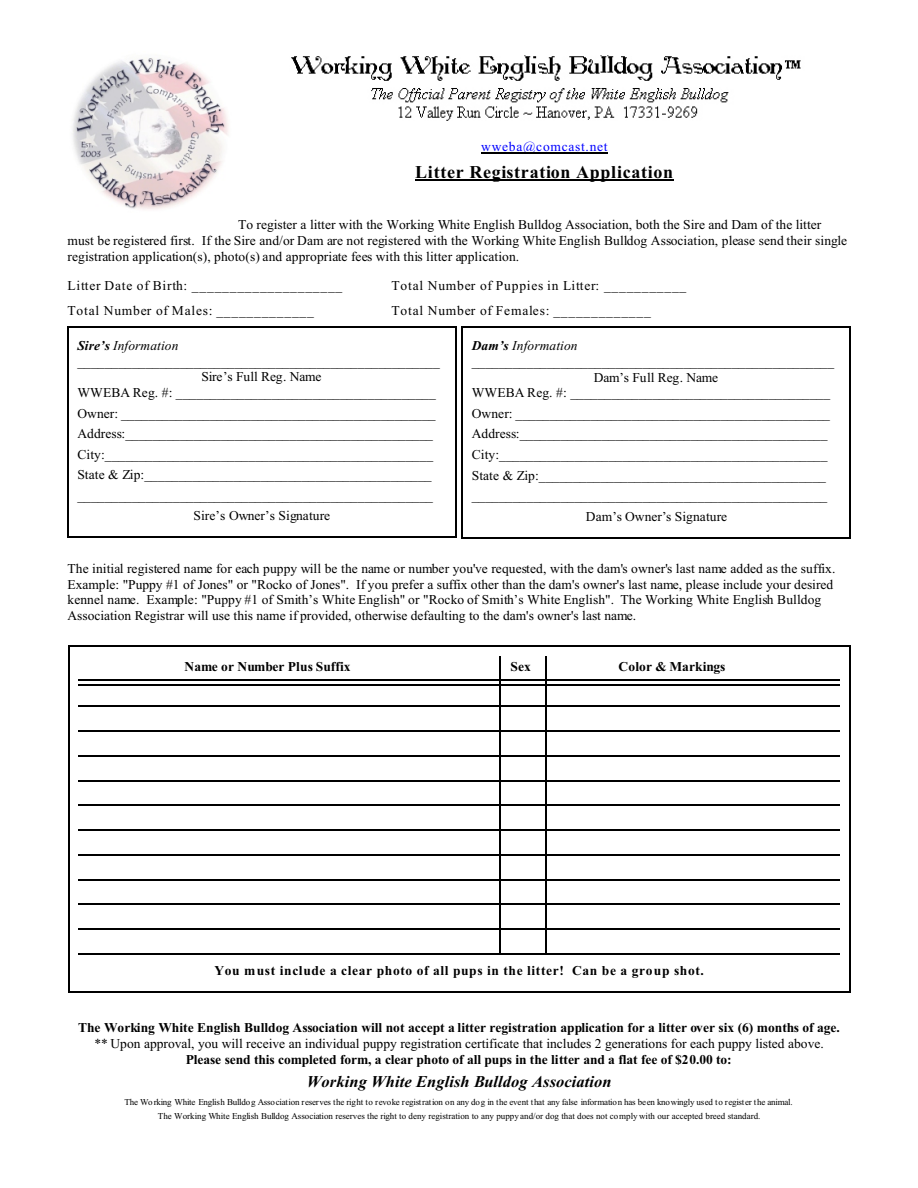
<style>
.page{position:relative;width:918px;height:1188px;background:#fff}
.page>*{position:absolute;margin:0;border:0;box-sizing:border-box;transform-origin:0 0}
.t1{font:700 18px "Times New Roman";letter-spacing:.04em;color:#000}
.t2{font:italic 700 16.5px "Times New Roman";letter-spacing:.005em;color:#000}
.t3{font:13.5px/15.9px "Times New Roman";letter-spacing:.005em;color:#000}
.t4{font:700 13.5px "Times New Roman";color:#000}
.t5{font:13.5px "Times New Roman";letter-spacing:.06em;color:#000}
.t6{font:700 13.5px "Times New Roman";letter-spacing:.045em;color:#000}
.t7{font:13.5px "Times New Roman";letter-spacing:-.015em;color:#000}
.t8{font:italic 13.5px "Times New Roman";letter-spacing:.005em;color:#000}
.t9{font:13.5px "Times New Roman";letter-spacing:.055em;color:#00f}
.t10{font:9px/13.6px "Times New Roman";color:#000;text-align:center}
.s1{font-weight:700}
</style>
<div class="page">
<img style="left:72px;top:58px;width:156px;height:151px">
<img style="left:291px;top:55px;width:510px;height:66px">
<hr style="left:67px;top:327px;width:1px;height:211px;background:#000">
<hr style="left:455px;top:327px;width:1px;height:211px;background:#000">
<hr style="left:67px;top:327px;width:389px;height:1px;background:#000">
<hr style="left:67px;top:537px;width:389px;height:1px;background:#000">
<hr style="left:461px;top:327px;width:2px;height:211px;background:#000">
<hr style="left:849px;top:327px;width:2px;height:211px;background:#000">
<hr style="left:461px;top:327px;width:389px;height:1px;background:#000">
<hr style="left:461px;top:537px;width:389px;height:1px;background:#000">
<hr style="left:79px;top:684px;width:761px;height:2px;background:#000">
<hr style="left:500px;top:656px;width:1px;height:299px;background:#000">
<hr style="left:546px;top:656px;width:1px;height:299px;background:#000">
<hr style="left:79px;top:680px;width:761px;height:1px;background:#000">
<hr style="left:79px;top:706px;width:761px;height:1px;background:#000">
<hr style="left:79px;top:731px;width:761px;height:1px;background:#000">
<hr style="left:79px;top:755px;width:761px;height:2px;background:#000">
<hr style="left:79px;top:780px;width:761px;height:1px;background:#000">
<hr style="left:79px;top:805px;width:761px;height:1px;background:#000">
<hr style="left:79px;top:830px;width:761px;height:1px;background:#000">
<hr style="left:79px;top:854px;width:761px;height:2px;background:#000">
<hr style="left:79px;top:879px;width:761px;height:1px;background:#000">
<hr style="left:79px;top:904px;width:761px;height:1px;background:#000">
<hr style="left:79px;top:929px;width:761px;height:1px;background:#000">
<hr style="left:79px;top:953px;width:761px;height:2px;background:#000">
<hr style="left:68px;top:646px;width:1px;height:347px;background:#000">
<hr style="left:849px;top:646px;width:2px;height:347px;background:#000">
<hr style="left:68px;top:646px;width:783px;height:1px;background:#000">
<hr style="left:68px;top:992px;width:783px;height:1px;background:#000">
<hr style="left:481px;top:152px;width:127px;height:1px;background:#000">
<hr style="left:415px;top:180px;width:258px;height:1px;background:#000">
<p class="t9" style="left:481px;top:141px;width:128px">wweba@comcast.net</p>
<h1 class="t1" style="left:415px;top:166px;width:260px">Litter Registration Application</h1>
<p class="t3" style="left:68px;top:218px;width:781px;text-indent:171px">To register a litter with the Working White English Bulldog Association, both the Sire and Dam of the litter must be registered first. If the Sire and/or Dam are not registered with the Working White English Bulldog Association, please send their single registration application(s), photo(s) and appropriate fees with this litter application.</p>
<p class="t5" style="left:68px;top:281px;width:276px">Litter Date of Birth: ____________________</p>
<p class="t5" style="left:392px;top:281px;width:296px">Total Number of Puppies in Litter: ___________</p>
<p class="t5" style="left:68px;top:305px;width:248px">Total Number of Males: _____________</p>
<p class="t5" style="left:392px;top:305px;width:261px">Total Number of Females: _____________</p>
<p class="t8" style="left:77px;top:340px;width:103px"><span class="s1">Sire’s</span> Information</p>
<p class="t3" style="left:77px;top:354px;width:364px">_____________________________________________________</p>
<p class="t7" style="left:201px;top:372px;width:122px">Sire’s Full Reg. Name</p>
<p class="t3" style="left:77px;top:386px;width:360px">WWEBA Reg. #: ______________________________________</p>
<p class="t3" style="left:77px;top:407px;width:360px">Owner: ______________________________________________</p>
<p class="t3" style="left:77px;top:427px;width:357px">Address:_____________________________________________</p>
<p class="t3" style="left:77px;top:448px;width:357px">City:________________________________________________</p>
<p class="t3" style="left:77px;top:468px;width:356px">State &amp; Zip:__________________________________________</p>
<p class="t3" style="left:77px;top:489px;width:357px">____________________________________________________</p>
<p class="t3" style="left:194px;top:509px;width:138px">Sire’s Owner’s Signature</p>
<p class="t8" style="left:472px;top:341px;width:107px"><span class="s1">Dam’s</span> Information</p>
<p class="t3" style="left:472px;top:355px;width:364px">_____________________________________________________</p>
<p class="t7" style="left:594px;top:372px;width:126px">Dam’s Full Reg. Name</p>
<p class="t3" style="left:472px;top:386px;width:360px">WWEBA Reg. #: ______________________________________</p>
<p class="t3" style="left:472px;top:407px;width:360px">Owner: ______________________________________________</p>
<p class="t3" style="left:472px;top:427px;width:357px">Address:_____________________________________________</p>
<p class="t3" style="left:472px;top:448px;width:357px">City:________________________________________________</p>
<p class="t3" style="left:472px;top:468px;width:356px">State &amp; Zip:__________________________________________</p>
<p class="t3" style="left:472px;top:489px;width:357px">____________________________________________________</p>
<p class="t3" style="left:586px;top:509px;width:143px">Dam’s Owner’s Signature</p>
<p class="t3" style="left:68px;top:562px;width:769px">The initial registered name for each puppy will be the name or number you've requested, with the dam's owner's last name added as the suffix.<br>Example: "Puppy #1 of Jones" or "Rocko of Jones". If you prefer a suffix other than the dam's owner's last name, please include your desired kennel name. Example: "Puppy #1 of Smith’s White English" or "Rocko of Smith’s White English". The Working White English Bulldog Association Registrar will use this name if provided, otherwise defaulting to the dam's owner's last name.</p>
<p class="t4" style="left:184px;top:661px;width:168px">Name or Number Plus Suffix</p>
<p class="t4" style="left:511px;top:661px;width:22px">Sex</p>
<p class="t4" style="left:619px;top:661px;width:108px">Color &amp; Markings</p>
<p class="t6" style="left:214px;top:966px;width:491px">You must include a clear photo of all pups in the litter! Can be a group shot.</p>
<p class="t4" style="left:78px;top:1023px;width:763px">The Working White English Bulldog Association will not accept a litter registration application for a litter over six (6) months of age.</p>
<p class="t3" style="left:94px;top:1037px;width:731px">** Upon approval, you will receive an individual puppy registration certificate that includes 2 generations for each puppy listed above.</p>
<p class="t4" style="left:186px;top:1055px;width:547px">Please send this completed form, a clear photo of all pups in the litter and a flat fee of $20.00 to:</p>
<p class="t2" style="left:307px;top:1076px;width:306px">Working White English Bulldog Association</p>
<p class="t10" style="left:125px;top:1096px;width:670px">The Working White English Bulldog Association reserves the right to revoke registration on any dog in the event that any false information has been knowingly used to register the animal.<br>The Working White English Bulldog Association reserves the right to deny registration to any puppy and/or dog that does not comply with our accepted breed standard.</p>
</div>
